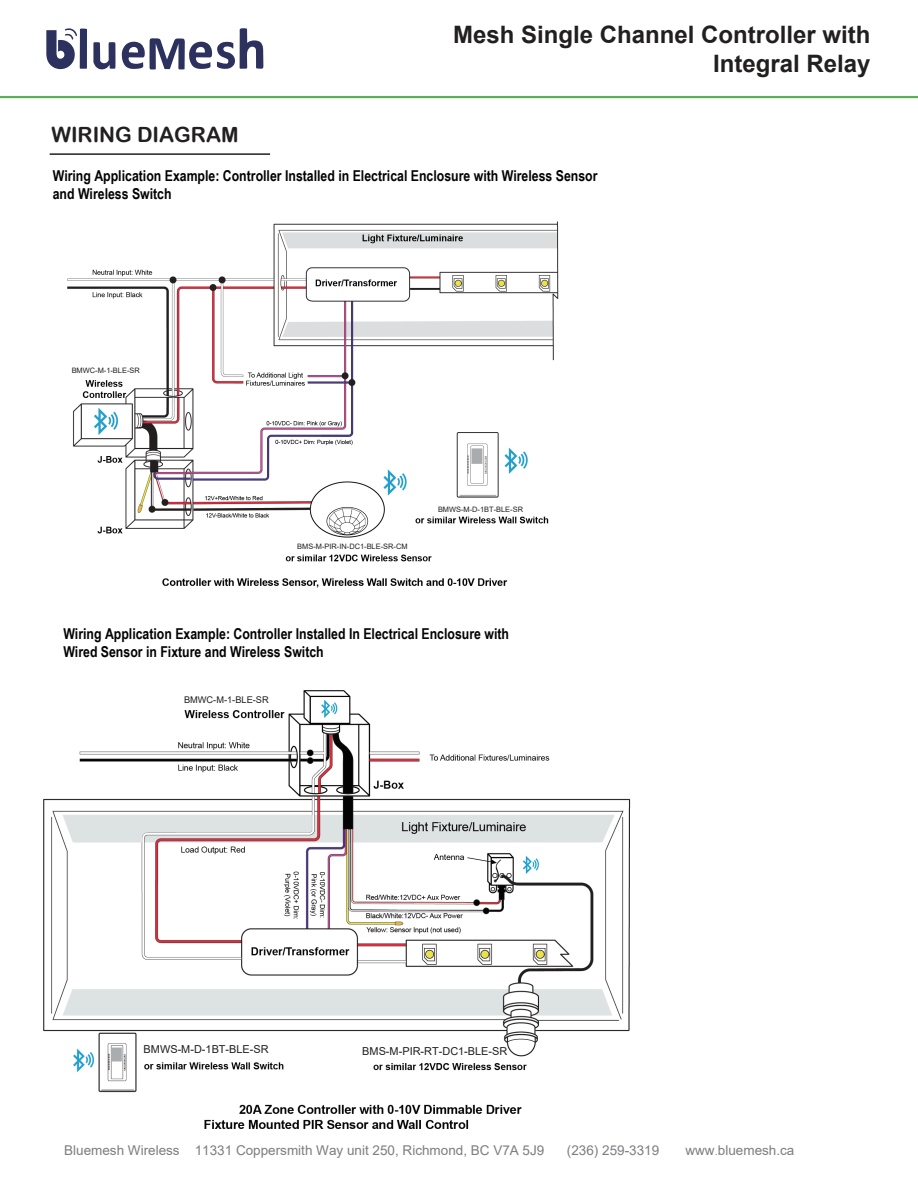
<style>
.page{position:relative;width:918px;height:1188px;background:#fff}
.page>*{position:absolute;margin:0;border:0;box-sizing:border-box;transform-origin:0 0}
.t1{font:57.6px "Bauhaus 93";color:#2d315e}
.t2{font:700 24px/28.8px "Arial";color:#221f1f;text-align:right}
.t3{font:21px "Arial Rounded MT Bold";color:#221f20}
.t4{font:700 15px/18px "Arial Narrow";color:#030303}
.t5{font:13.5px "Arial";color:#7d7d83}
.t6{font:10.95px "Arial";color:#231f20}
.t7{font:9.3px "Arial";color:#231f20}
.t8{font:7.5px "Arial";color:#231f20}
.s1{font-family:"Adobe Song Std";font-weight:300}
</style>
<div class="page">
<hr style="left:50px;top:153px;width:220px;height:2px;background:#221f20">
<img style="left:67px;top:221px;width:492px;height:367px">
<div style="left:60px;top:359px;width:95px;height:20px;background:#fff"></div>
<div style="left:296px;top:539px;width:121px;height:14px;background:#fff"></div>
<div style="left:426px;top:503px;width:122px;height:13px;background:#fff"></div>
<div style="left:101px;top:573px;width:60px;height:17px;background:#fff"></div>
<img style="left:43px;top:690px;width:588px;height:439px">
<div style="left:173px;top:691px;width:120px;height:18px;background:#fff"></div>
<div style="left:143px;top:1041px;width:120px;height:19px;background:#fff"></div>
<div style="left:373px;top:1041px;width:120px;height:19px;background:#fff"></div>
<div style="left:145px;top:1101px;width:92px;height:17px;background:#fff"></div>
<hr style="left:0;top:96px;width:918px;height:2px;background:#5dae56">
<svg style="left:65px;top:28px;width:22px;height:41px"></svg>
<svg style="left:93px;top:42px;width:22px;height:27px"></svg>
<svg style="left:122px;top:28px;width:141px;height:41px"></svg>
<h1 class="t1" style="left:44px;top:17px;width:34px">b</h1>
<h2 class="t2" style="left:453px;top:21px;width:419px">Mesh Single Channel Controller with<br>Integral Relay</h2>
<h3 class="t3" style="left:51px;top:122px;width:189px">WIRING DIAGRAM</h3>
<p class="t4" style="left:53px;top:166px;width:546px">Wiring Application Example: Controller Installed in Electrical Enclosure with Wireless Sensor and Wireless Switch</p>
<p class="t8" style="left:72px;top:365px;width:70px">BMWC-M-1-BLE-SR</p>
<p class="t8" style="left:297px;top:541px;width:112px">BMS-M-PIR-IN-DC1-BLE-SR-CM</p>
<p class="t8" style="left:438px;top:504px;width:87px">BMWS-M-D-1BT-BLE-SR</p>
<p class="t4" style="left:63px;top:624px;width:447px">Wiring Application Example: Controller Installed In Electrical Enclosure with<br>Wired Sensor in Fixture and Wireless Switch</p>
<p class="t7" style="left:184px;top:693px;width:86px">BMWC-M-1-BLE-SR</p>
<p class="t6" style="left:144px;top:1042px;width:127px">BMWS-M-D-1BT-BLE-SR</p>
<p class="t6" style="left:362px;top:1044px;width:147px">BMS-M-PIR-RT-DC1-BLE-SR</p>
<p class="t5" style="left:64px;top:1141px;width:482px">Bluemesh Wireless 11331 Coppersmith Way unit 250, Richmond, BC V7A 5J9</p>
<p class="t5" style="left:567px;top:1141px;width:94px">(236) 259-3319</p>
<p class="t5" style="left:685px;top:1141px;width:110px">www<span class="s1">.</span>bluemesh.ca</p>
</div>
